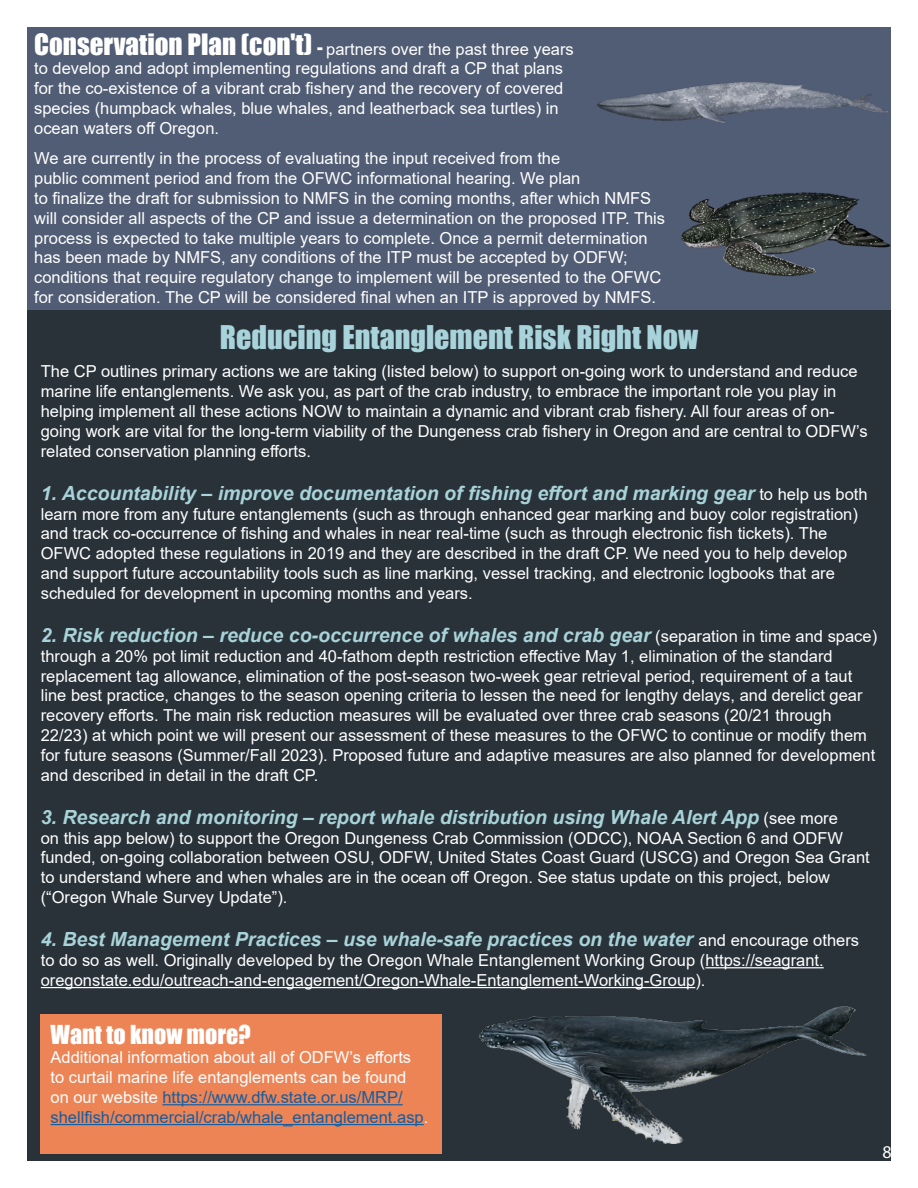
<style>
.page{position:relative;width:918px;height:1188px;background:#fff}
.page>*{position:absolute;margin:0;border:0;box-sizing:border-box;transform-origin:0 0}
.t1{font:30px "Impact";color:#a8d3da}
.t2{font:24px "Impact";color:#fff}
.t3{font:italic 700 19.5px "Arial";color:#a8d3d9}
.t4{font:18px "Myriad Pro";color:#fff}
.t5{font:16.5px/19.8px "Arial";color:#fff}
.s1{font-family:"Impact";font-size:27px}
.s2{font-family:"Impact";font-size:19.5px}
.s3{font-weight:400;font-style:normal;font-size:16.5px;color:#fff}
.s4{color:#175d9e}
</style>
<div class="page">
<div style="left:27px;top:310px;width:864px;height:851px;background:#293239"></div>
<hr style="left:705px;top:967px;width:119px;height:1px;background:#fff">
<hr style="left:41px;top:987px;width:654px;height:1px;background:#fff">
<div style="left:27px;top:27px;width:864px;height:283px;background:#515d74"></div>
<img style="left:597px;top:82px;width:291px;height:41px">
<img style="left:681px;top:192px;width:210px;height:85px">
<div style="left:41px;top:1014px;width:401px;height:140px;background:#ed8455"></div>
<hr style="left:162px;top:1104px;width:241px;height:1px;background:#175d9e">
<hr style="left:51px;top:1124px;width:373px;height:1px;background:#175d9e">
<img style="left:479px;top:1006px;width:388px;height:138px">
<p class="t5" style="left:34px;top:39px;width:541px"><span class="s1">Conservation Plan (con't)</span> <span class="s2">-</span> partners over the past three years to develop and adopt implementing regulations and draft a CP that plans for the co-existence of a vibrant crab fishery and the recovery of covered species (humpback whales, blue whales, and leatherback sea turtles) in ocean waters off Oregon.</p>
<p class="t5" style="left:34px;top:149px;width:633px">We are currently in the process of evaluating the input received from the<br>public comment period and from the OFWC informational hearing. We plan<br>to finalize the draft for submission to NMFS in the coming months, after which NMFS will consider all aspects of the CP and issue a determination on the proposed ITP. This process is expected to take multiple years to complete. Once a permit determination has been made by NMFS, any conditions of the ITP must be accepted by ODFW; conditions that require regulatory change to implement will be presented to the OFWC for consideration. The CP will be considered final when an ITP is approved by NMFS.</p>
<p class="t1" style="left:220px;top:314px;width:480px">Reducing Entanglement Risk Right Now</p>
<p class="t5" style="left:41px;top:362px;width:828px">The CP outlines primary actions we are taking (listed below) to support on-going work to understand and reduce marine life entanglements. We ask you, as part of the crab industry, to embrace the important role you play in helping implement all these actions NOW to maintain a dynamic and vibrant crab fishery. All four areas of on&shy;going work are vital for the long-term viability of the Dungeness crab fishery in Oregon and are central to ODFW’s related conservation planning efforts.</p>
<p class="t3" style="left:41px;top:480px;width:828px">1. Accountability – improve documentation of fishing effort and marking gear <span class="s3">to help us both</span></p>
<p class="t5" style="left:41px;top:504px;width:819px">learn more from any future entanglements (such as through enhanced gear marking and buoy color registration) and track co-occurrence of fishing and whales in near real-time (such as through electronic fish tickets). The OFWC adopted these regulations in 2019 and they are described in the draft CP. We need you to help develop and support future accountability tools such as line marking, vessel tracking, and electronic logbooks that are scheduled for development in upcoming months and years.</p>
<p class="t3" style="left:41px;top:622px;width:838px">2. Risk reduction – reduce co-occurrence of whales and crab gear <span class="s3">(separation in time and space)</span></p>
<p class="t5" style="left:41px;top:646px;width:836px">through a 20% pot limit reduction and 40-fathom depth restriction effective May 1, elimination of the standard replacement tag allowance, elimination of the post-season two-week gear retrieval period, requirement of a taut line best practice, changes to the season opening criteria to lessen the need for lengthy delays, and derelict gear recovery efforts. The main risk reduction measures will be evaluated over three crab seasons (20/21 through 22/23) at which point we will present our assessment of these measures to the OFWC to continue or modify them for future seasons (Summer/Fall 2023). Proposed future and adaptive measures are also planned for development and described in detail in the draft CP.</p>
<p class="t3" style="left:41px;top:804px;width:799px">3. Research and monitoring – report whale distribution using Whale Alert App <span class="s3">(see more</span></p>
<p class="t5" style="left:41px;top:828px;width:831px">on this app below) to support the Oregon Dungeness Crab Commission (ODCC), NOAA Section 6 and ODFW funded, on-going collaboration between OSU, ODFW, United States Coast Guard (USCG) and Oregon Sea Grant to understand where and when whales are in the ocean off Oregon. See status update on this project, below (“Oregon Whale Survey Update”).</p>
<p class="t3" style="left:41px;top:926px;width:820px">4. Best Management Practices – use whale-safe practices on the water <span class="s3">and encourage others</span></p>
<p class="t5" style="left:41px;top:950px;width:784px">to do so as well. Originally developed by the Oregon Whale Entanglement Working Group (https://seagrant. oregonstate.edu/outreach-and-engagement/Oregon-Whale-Entanglement-Working-Group).</p>
<p class="t2" style="left:51px;top:1016px;width:202px">Want to know more?</p>
<p class="t5" style="left:51px;top:1048px;width:379px">Additional information about all of ODFW’s efforts to curtail marine life entanglements can be found on our website <span class="s4">https://www.dfw.state.or.us/MRP/ shellfish/commercial/crab/whale_entanglement.asp</span>.</p>
<p class="t4" style="left:882px;top:1141px;width:11px">8</p>
</div>
